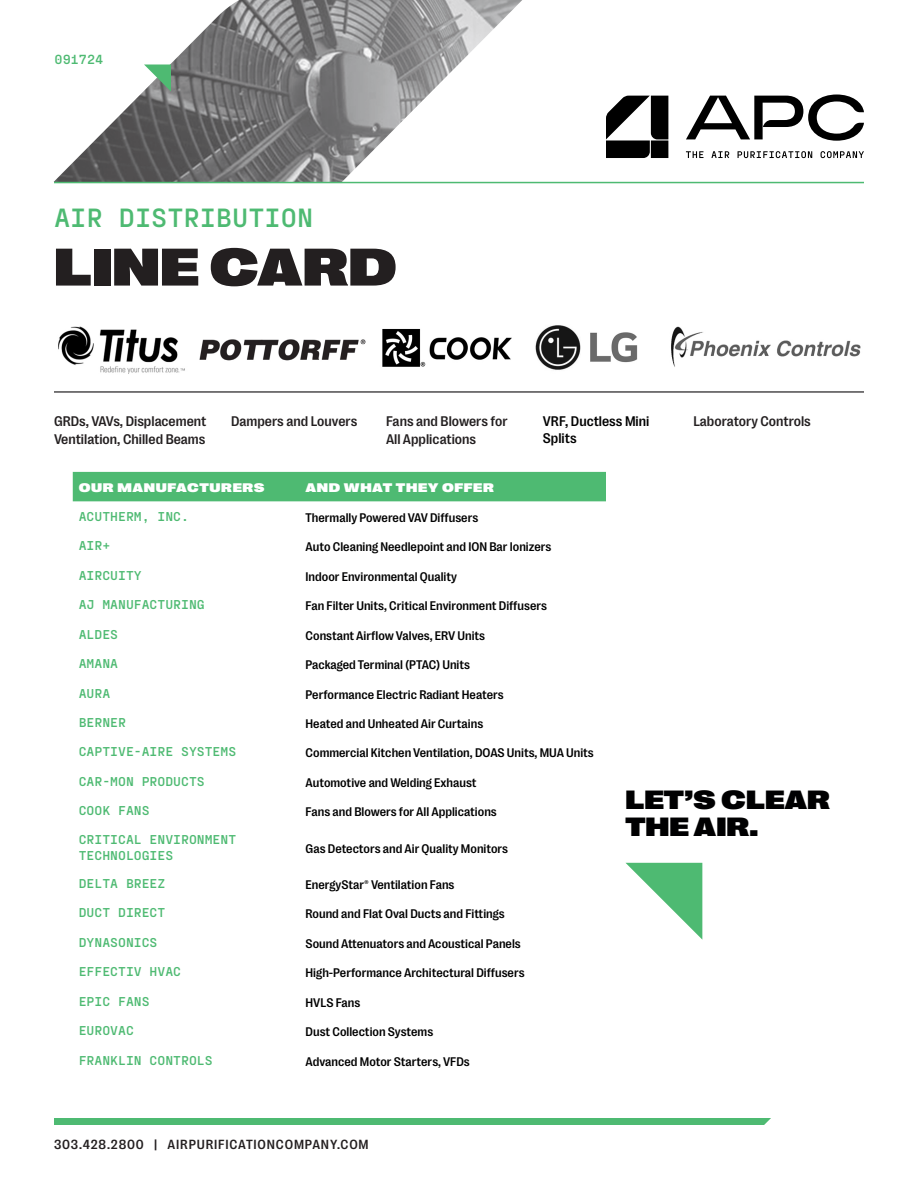
<style>
.page{position:relative;width:918px;height:1188px;background:#fff}
.page>*{position:absolute;margin:0;border:0;box-sizing:border-box;transform-origin:0 0}
.t1{font:900 54px "PP Right Grotesk Spatial";color:#231f20}
.t2{font:900 27px/27px "PP Right Grotesk Spatial";color:#000001}
.t3{font:700 27px "PP Fraktion Mono";color:#4eba72}
.t4{font:500 14.25px/18px "PP Right Grotesk";color:#231f20}
.table_column_right{font:500 14.25px "PP Right Grotesk";color:#000001}
.t5{font:500 13.5px "PP Right Grotesk";letter-spacing:.06em;color:#231f20}
.t6{font:700 13.5px "PP Fraktion Mono";color:#4eba72}
.Table_column_left{font:700 13.2px/15.8px "PP Fraktion Mono";color:#4eba72}
.table_column_right-2{font:500 12.75px "PP Right Grotesk";color:#000001}
.t7{font:900 12.75px "PP Right Grotesk Spatial";letter-spacing:.05em;color:#fff}
</style>
<div class="page">
<img style="left:53px;top:0;width:469px;height:182px">
<svg style="left:606px;top:95px;width:258px;height:63px"></svg>
<hr style="left:54px;top:182px;width:810px;height:1px;background:#4eba72">
<div style="left:73px;top:472px;width:533px;height:29px;background:#4eba72"></div>
<div style="left:54px;top:1118px;width:810px;height:7px;background:#4eba72"></div>
<svg style="left:764px;top:1118px;width:100px;height:7px"></svg>
<svg style="left:144px;top:64px;width:27px;height:28px"></svg>
<svg style="left:626px;top:863px;width:76px;height:76px"></svg>
<img style="left:382px;top:329px;width:130px;height:38px">
<img style="left:199px;top:339px;width:167px;height:22px">
<img style="left:58px;top:326px;width:127px;height:48px">
<img style="left:671px;top:326px;width:190px;height:41px">
<img style="left:535px;top:325px;width:103px;height:45px">
<hr style="left:54px;top:391px;width:810px;height:2px;background:#4d4b4d">
<p class="t6" style="left:55px;top:48px;width:50px">091724</p>
<p class="t3" style="left:54px;top:195px;width:261px">AIR DISTRIBUTION</p>
<p class="t1" style="left:54px;top:237px;width:345px">LINE CARD</p>
<p class="t4" style="left:54px;top:412px;width:154px">GRDs, VAVs, Displacement<br>Ventilation, Chilled Beams</p>
<p class="t4" style="left:231px;top:412px;width:128px">Dampers and Louvers</p>
<p class="t4" style="left:386px;top:412px;width:123px">Fans and Blowers for<br>All Applications</p>
<p class="table_column_right" style="left:543px;top:414px;width:108px">VRF, Ductless Mini</p>
<p class="t4" style="left:693px;top:412px;width:119px">Laboratory Controls</p>
<p class="table_column_right" style="left:543px;top:431px;width:35px">Splits</p>
<p class="t7" style="left:79px;top:481px;width:187px">OUR MANUFACTURERS</p>
<p class="t7" style="left:306px;top:481px;width:190px">AND WHAT THEY OFFER</p>
<p class="Table_column_left" style="left:79px;top:507px;width:112px">ACUTHERM, INC.</p>
<p class="table_column_right-2" style="left:306px;top:510px;width:174px">Thermally Powered VAV Diffusers</p>
<p class="Table_column_left" style="left:79px;top:537px;width:33px">AIR+</p>
<p class="table_column_right-2" style="left:306px;top:540px;width:247px">Auto Cleaning Needlepoint and ION Bar Ionizers</p>
<p class="Table_column_left" style="left:79px;top:566px;width:65px">AIRCUITY</p>
<p class="table_column_right-2" style="left:306px;top:569px;width:153px">Indoor Environmental Quality</p>
<p class="Table_column_left" style="left:79px;top:596px;width:128px">AJ MANUFACTURING</p>
<p class="table_column_right-2" style="left:306px;top:599px;width:243px">Fan Filter Units, Critical Environment Diffusers</p>
<p class="Table_column_left" style="left:79px;top:625px;width:41px">ALDES</p>
<p class="table_column_right-2" style="left:306px;top:628px;width:181px">Constant Airflow Valves, ERV Units</p>
<p class="Table_column_left" style="left:79px;top:654px;width:41px">AMANA</p>
<p class="table_column_right-2" style="left:306px;top:658px;width:166px">Packaged Terminal (PTAC) Units</p>
<p class="Table_column_left" style="left:79px;top:684px;width:33px">AURA</p>
<p class="table_column_right-2" style="left:306px;top:687px;width:200px">Performance Electric Radiant Heaters</p>
<p class="Table_column_left" style="left:79px;top:713px;width:49px">BERNER</p>
<p class="table_column_right-2" style="left:306px;top:717px;width:179px">Heated and Unheated Air Curtains</p>
<p class="Table_column_left" style="left:79px;top:743px;width:159px">CAPTIVE-AIRE SYSTEMS</p>
<p class="table_column_right-2" style="left:306px;top:746px;width:290px">Commercial Kitchen Ventilation, DOAS Units, MUA Units</p>
<p class="Table_column_left" style="left:79px;top:772px;width:128px">CAR-MON PRODUCTS</p>
<p class="table_column_right-2" style="left:306px;top:776px;width:172px">Automotive and Welding Exhaust</p>
<p class="Table_column_left" style="left:79px;top:802px;width:72px">COOK FANS</p>
<p class="table_column_right-2" style="left:306px;top:805px;width:193px">Fans and Blowers for All Applications</p>
<p class="Table_column_left" style="left:79px;top:830px;width:159px">CRITICAL ENVIRONMENT<br>TECHNOLOGIES</p>
<p class="table_column_right-2" style="left:306px;top:841px;width:204px">Gas Detectors and Air Quality Monitors</p>
<p class="Table_column_left" style="left:79px;top:874px;width:88px">DELTA BREEZ</p>
<p class="table_column_right-2" style="left:306px;top:878px;width:150px">EnergyStar® Ventilation Fans</p>
<p class="Table_column_left" style="left:79px;top:904px;width:88px">DUCT DIRECT</p>
<p class="table_column_right-2" style="left:306px;top:907px;width:201px">Round and Flat Oval Ducts and Fittings</p>
<p class="Table_column_left" style="left:79px;top:933px;width:80px">DYNASONICS</p>
<p class="table_column_right-2" style="left:306px;top:937px;width:217px">Sound Attenuators and Acoustical Panels</p>
<p class="Table_column_left" style="left:79px;top:963px;width:104px">EFFECTIV HVAC</p>
<p class="table_column_right-2" style="left:306px;top:966px;width:221px">High-Performance Architectural Diffusers</p>
<p class="Table_column_left" style="left:79px;top:992px;width:72px">EPIC FANS</p>
<p class="table_column_right-2" style="left:306px;top:996px;width:56px">HVLS Fans</p>
<p class="Table_column_left" style="left:79px;top:1022px;width:57px">EUROVAC</p>
<p class="table_column_right-2" style="left:306px;top:1025px;width:129px">Dust Collection Systems</p>
<p class="Table_column_left" style="left:79px;top:1051px;width:135px">FRANKLIN CONTROLS</p>
<p class="table_column_right-2" style="left:306px;top:1054px;width:166px">Advanced Motor Starters, VFDs</p>
<p class="t5" style="left:54px;top:1137px;width:316px">303.428.2800 | AIRPURIFICATIONCOMPANY.COM</p>
<p class="t2" style="left:626px;top:786px;width:206px">LET’S CLEAR<br>THE AIR.</p>
</div>
